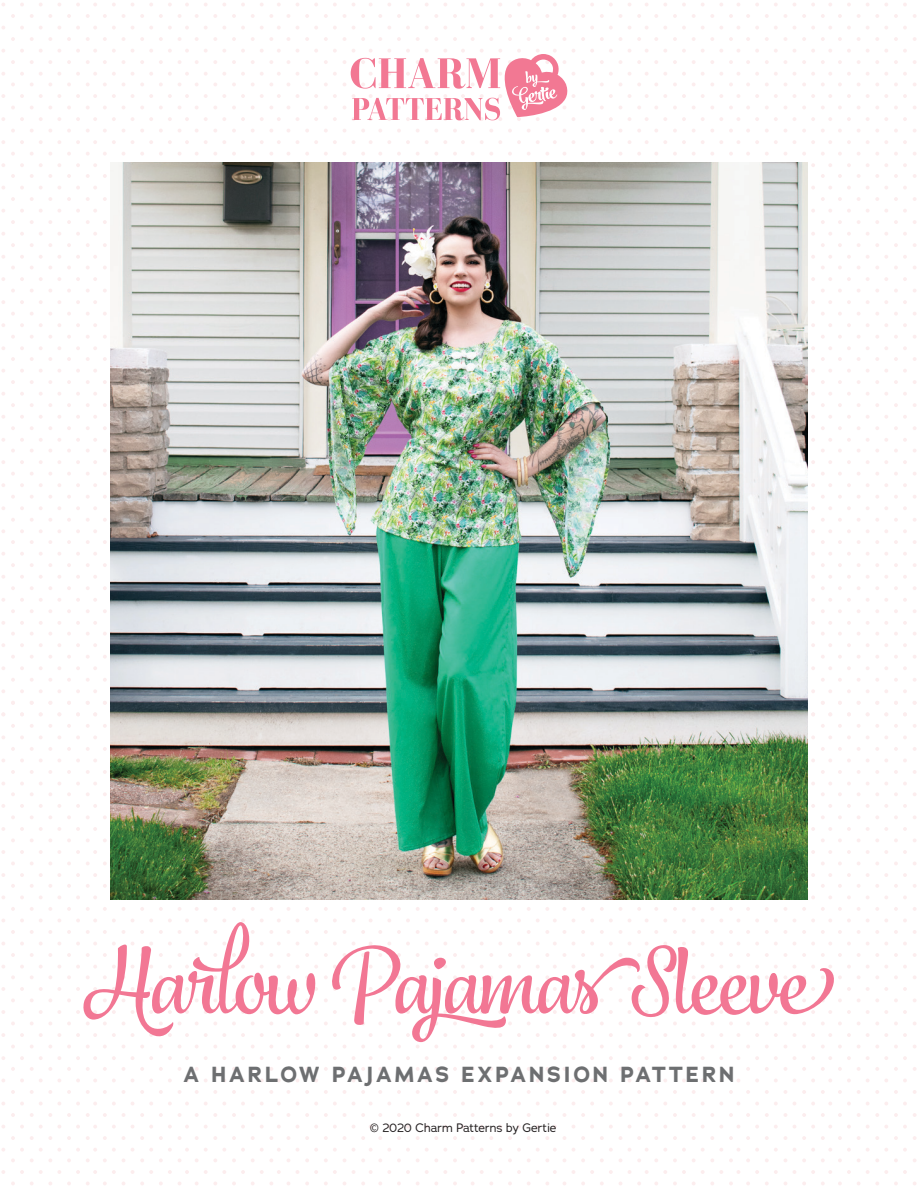
<style>
.page{position:relative;width:918px;height:1188px;background:#fff}
.page>*{position:absolute;margin:0;border:0;box-sizing:border-box;transform-origin:0 0}
.t1{font:87px "Jazz Script 1";color:#f27794}
.Section_subhead{font:700 21.75px "Adrianna";letter-spacing:.13em;color:#6d6f71}
.Sidebar{font:12px "Adrianna";color:#231f20}
</style>
<div class="page">
<svg style="left:2px;top:3px;width:349px;height:73px"></svg>
<svg style="left:2px;top:83px;width:344px;height:84px"></svg>
<svg style="left:2px;top:174px;width:109px;height:85px"></svg>
<svg style="left:2px;top:266px;width:109px;height:84px"></svg>
<svg style="left:2px;top:357px;width:109px;height:85px"></svg>
<svg style="left:2px;top:449px;width:109px;height:84px"></svg>
<svg style="left:2px;top:540px;width:109px;height:85px"></svg>
<svg style="left:737px;top:3px;width:179px;height:73px"></svg>
<svg style="left:737px;top:83px;width:179px;height:84px"></svg>
<svg style="left:807px;top:174px;width:109px;height:85px"></svg>
<svg style="left:807px;top:266px;width:109px;height:84px"></svg>
<svg style="left:807px;top:357px;width:109px;height:85px"></svg>
<svg style="left:807px;top:449px;width:109px;height:84px"></svg>
<svg style="left:807px;top:540px;width:109px;height:85px"></svg>
<svg style="left:1px;top:632px;width:110px;height:153px"></svg>
<svg style="left:2px;top:792px;width:109px;height:85px"></svg>
<svg style="left:2px;top:884px;width:363px;height:84px"></svg>
<svg style="left:2px;top:976px;width:363px;height:84px"></svg>
<svg style="left:2px;top:1067px;width:363px;height:84px"></svg>
<svg style="left:20px;top:1170px;width:4px;height:4px"></svg>
<svg style="left:76px;top:1170px;width:4px;height:4px"></svg>
<svg style="left:30px;top:1182px;width:22px;height:3px"></svg>
<svg style="left:112px;top:1170px;width:4px;height:4px"></svg>
<svg style="left:93px;top:1170px;width:4px;height:4px"></svg>
<svg style="left:168px;top:1170px;width:4px;height:4px"></svg>
<svg style="left:149px;top:1170px;width:4px;height:4px"></svg>
<svg style="left:195px;top:1182px;width:22px;height:3px"></svg>
<svg style="left:185px;top:1170px;width:4px;height:4px"></svg>
<svg style="left:241px;top:1170px;width:4px;height:4px"></svg>
<svg style="left:251px;top:1182px;width:22px;height:3px"></svg>
<svg style="left:314px;top:1170px;width:4px;height:4px"></svg>
<svg style="left:277px;top:1170px;width:4px;height:4px"></svg>
<svg style="left:333px;top:1170px;width:4px;height:4px"></svg>
<svg style="left:361px;top:1182px;width:21px;height:3px"></svg>
<svg style="left:406px;top:1170px;width:4px;height:4px"></svg>
<svg style="left:416px;top:1182px;width:22px;height:3px"></svg>
<svg style="left:807px;top:632px;width:110px;height:153px"></svg>
<svg style="left:807px;top:792px;width:109px;height:85px"></svg>
<svg style="left:369px;top:907px;width:364px;height:61px"></svg>
<svg style="left:737px;top:884px;width:179px;height:84px"></svg>
<svg style="left:369px;top:976px;width:364px;height:84px"></svg>
<svg style="left:737px;top:976px;width:179px;height:84px"></svg>
<svg style="left:369px;top:1067px;width:364px;height:84px"></svg>
<svg style="left:737px;top:1067px;width:179px;height:84px"></svg>
<svg style="left:471px;top:1182px;width:22px;height:3px"></svg>
<svg style="left:461px;top:1170px;width:4px;height:4px"></svg>
<svg style="left:517px;top:1170px;width:4px;height:4px"></svg>
<svg style="left:527px;top:1182px;width:22px;height:3px"></svg>
<svg style="left:590px;top:1170px;width:4px;height:4px"></svg>
<svg style="left:553px;top:1170px;width:4px;height:4px"></svg>
<svg style="left:609px;top:1170px;width:4px;height:4px"></svg>
<svg style="left:637px;top:1182px;width:21px;height:3px"></svg>
<svg style="left:682px;top:1170px;width:4px;height:4px"></svg>
<svg style="left:692px;top:1182px;width:22px;height:3px"></svg>
<svg style="left:755px;top:1170px;width:4px;height:4px"></svg>
<svg style="left:774px;top:1170px;width:4px;height:4px"></svg>
<svg style="left:811px;top:1170px;width:4px;height:4px"></svg>
<svg style="left:847px;top:1170px;width:4px;height:4px"></svg>
<svg style="left:828px;top:1170px;width:4px;height:4px"></svg>
<svg style="left:903px;top:1170px;width:4px;height:4px"></svg>
<svg style="left:857px;top:1182px;width:22px;height:3px"></svg>
<svg style="left:351px;top:3px;width:382px;height:152px"></svg>
<img style="left:111px;top:162px;width:696px;height:738px">
<p class="t1" style="left:84px;top:932px;width:751px">Harlow Pajamas Sleeve</p>
<p class="Section_subhead" style="left:183px;top:1060px;width:553px">A HARLOW PAJAMAS EXPANSION PATTERN</p>
<p class="Sidebar" style="left:370px;top:1120px;width:188px">© 2020 Charm Patterns by Gertie</p>
</div>
